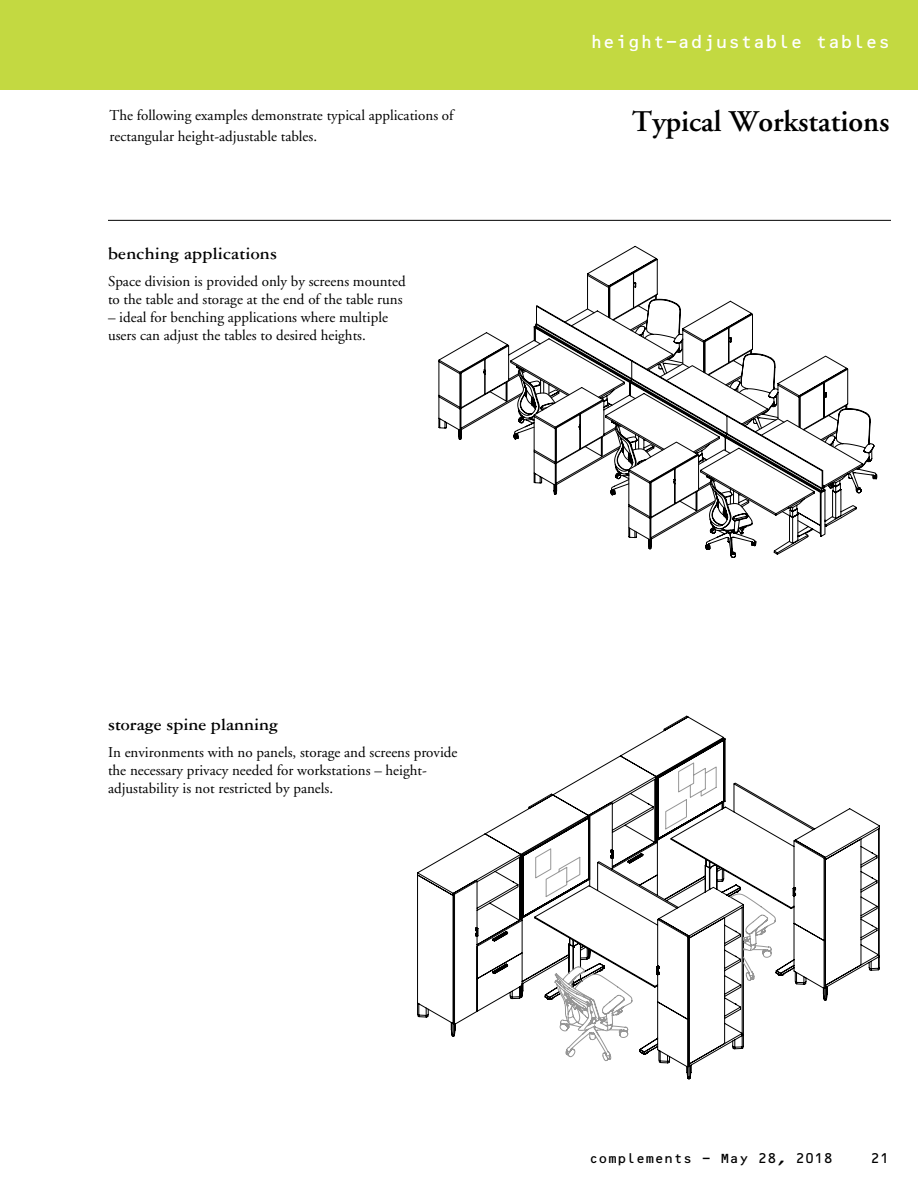
<style>
.page{position:relative;width:918px;height:1188px;background:#fff}
.page>*{position:absolute;margin:0;border:0;box-sizing:border-box;transform-origin:0 0}
.t1{font:600 30px "Adobe Garamond";color:#000}
.t2{font:700 18px "Garamond Three";letter-spacing:.01em;color:#000}
.t3{font:18px "OCRB";letter-spacing:-.025em;color:#fff}
.t4{font:15px/18px "Adobe Garamond";color:#000}
.t5{font:13.5px "OCRB";letter-spacing:-.025em;color:#000}
</style>
<div class="page">
<div style="left:0;top:0;width:918px;height:90px;background:#c3d941"></div>
<hr style="left:108px;top:220px;width:783px;height:1px;background:#000">
<svg style="left:439px;top:333px;width:45px;height:107px"></svg>
<svg style="left:484px;top:332px;width:35px;height:106px"></svg>
<svg style="left:514px;top:366px;width:363px;height:191px"></svg>
<svg style="left:528px;top:245px;width:350px;height:230px"></svg>
<svg style="left:417px;top:716px;width:463px;height:363px"></svg>
<svg style="left:521px;top:738px;width:255px;height:323px"></svg>
<p class="t3" style="left:590px;top:32px;width:302px">height-adjustable tables</p>
<p class="t4" style="left:110px;top:106px;width:346px;line-height:21px">The following examples demonstrate typical applications of rectangular height-adjustable tables.</p>
<h1 class="t1" style="left:632px;top:105px;width:259px">Typical Workstations</h1>
<p class="t2" style="left:108px;top:244px;width:171px">benching applications</p>
<p class="t4" style="left:108px;top:273px;width:299px">Space division is provided only by screens mounted to the table and storage at the end of the table runs</p>
<p class="t4" style="left:108px;top:309px;width:282px">– ideal for benching applications where multiple users can adjust the tables to desired heights.</p>
<p class="t2" style="left:108px;top:715px;width:172px">storage spine planning</p>
<p class="t4" style="left:108px;top:744px;width:351px">In environments with no panels, storage and screens provide the necessary privacy needed for workstations – height&shy;adjustability is not restricted by panels.</p>
<p class="t5" style="left:589px;top:1151px;width:246px">complements - May 28, 2018</p>
<p class="t5" style="left:870px;top:1151px;width:21px">21</p>
</div>
